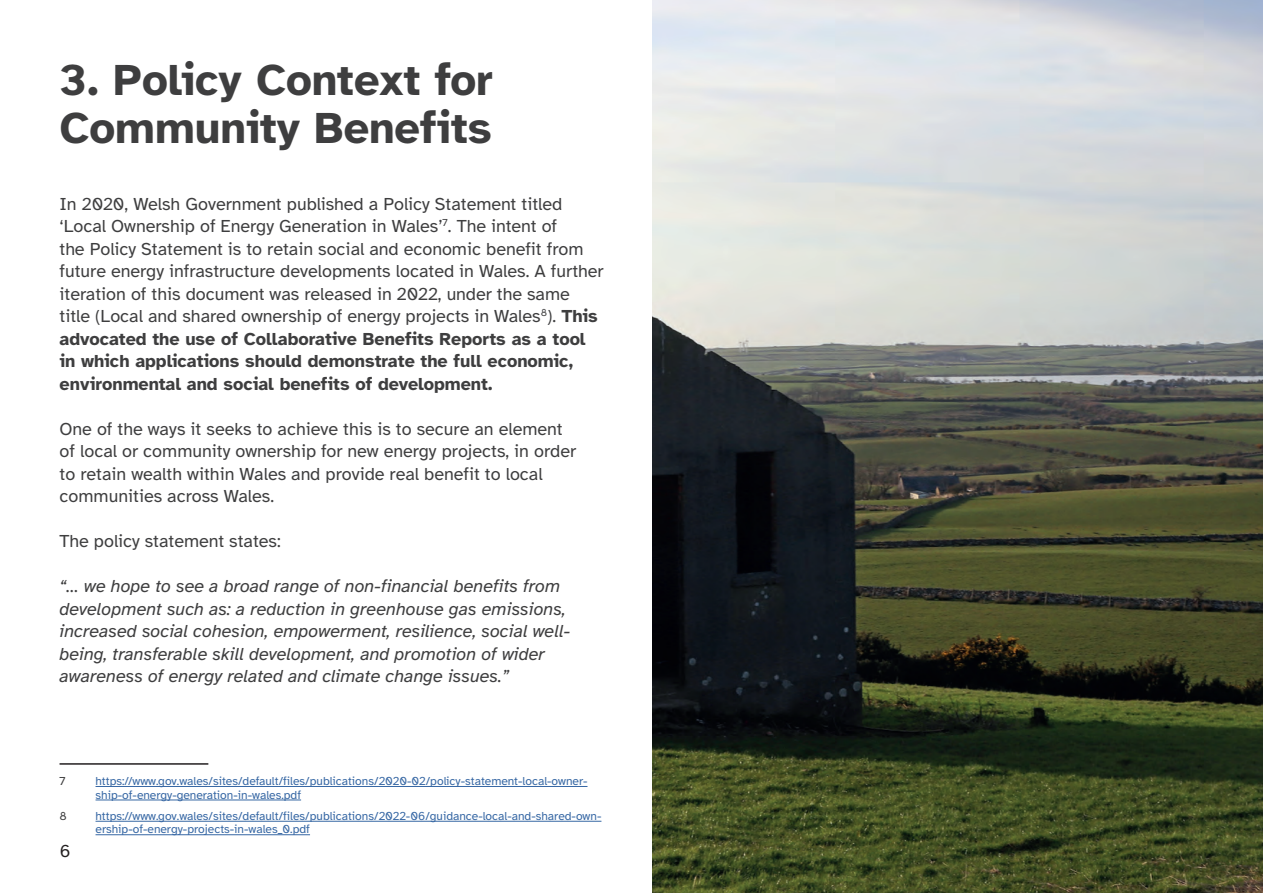
<style>
.page{position:relative;width:1263px;height:893px;background:#fff}
.page>*{position:absolute;margin:0;border:0;box-sizing:border-box;transform-origin:0 0}
.t1{font:700 45px/48px "Atkinson Hyperlegible";color:#3e3e3f}
.t2{font:18px/22.5px "Atkinson Hyperlegible";color:#3e3e3f}
.t3{font:italic 18px/22.5px "Atkinson Hyperlegible";color:#3e3e3f}
.t4{font:18px "Atkinson Hyperlegible";color:#231f20}
.t5{font:12px/13.5px "Atkinson Hyperlegible";color:#3667a4}
.t6{font:12px "Atkinson Hyperlegible";color:#3e3e3f}
.s1{font-weight:700}
</style>
<div class="page">
<img style="left:653px;top:0;width:610px;height:893px">
<hr style="left:60px;top:763px;width:148px;height:2px;background:#231f20">
<hr style="left:96px;top:786px;width:491px;height:1px;background:#3667a4">
<hr style="left:96px;top:800px;width:205px;height:1px;background:#3667a4">
<hr style="left:96px;top:821px;width:505px;height:1px;background:#3667a4">
<hr style="left:96px;top:834px;width:214px;height:1px;background:#3667a4">
<h1 class="t1" style="left:60px;top:57px;width:435px">3. Policy Context for<br>Community Benefits</h1>
<p class="t2" style="left:60px;top:193px;width:546px">In 2020, Welsh Government published a Policy Statement titled ‘Local Ownership of Energy Generation in Wales’<sup>7</sup>. The intent of<br>the Policy Statement is to retain social and economic benefit from future energy infrastructure developments located in Wales. A further iteration of this document was released in 2022, under the same title (Local and shared ownership of energy projects in Wales<sup>8</sup>). <span class="s1">This advocated the use of Collaborative Benefits Reports as a tool in which applications should demonstrate the full economic, environmental and social benefits of development.</span></p>
<p class="t2" style="left:60px;top:418px;width:518px">One of the ways it seeks to achieve this is to secure an element of local or community ownership for new energy projects, in order to retain wealth within Wales and provide real benefit to local communities across Wales.</p>
<p class="t2" style="left:60px;top:530px;width:223px">The policy statement states:</p>
<p class="t3" style="left:60px;top:575px;width:512px">“… we hope to see a broad range of non-financial benefits from development such as: a reduction in greenhouse gas emissions, increased social cohesion, empowerment, resilience, social well&shy;being, transferable skill development, and promotion of wider awareness of energy related and climate change issues.”</p>
<p class="t6" style="left:60px;top:774px;width:8px">7</p>
<p class="t5" style="left:96px;top:775px;width:493px">https://www.gov.wales/sites/default/files/publications/2020-02/policy-statement-local-owner&shy;ship-of-energy-generation-in-wales.pdf</p>
<p class="t6" style="left:60px;top:809px;width:9px">8</p>
<p class="t5" style="left:96px;top:809px;width:507px">https://www.gov.wales/sites/default/files/publications/2022-06/guidance-local-and-shared-own&shy;ership-of-energy-projects-in-wales_0.pdf</p>
<p class="t4" style="left:60px;top:841px;width:12px">6</p>
</div>
